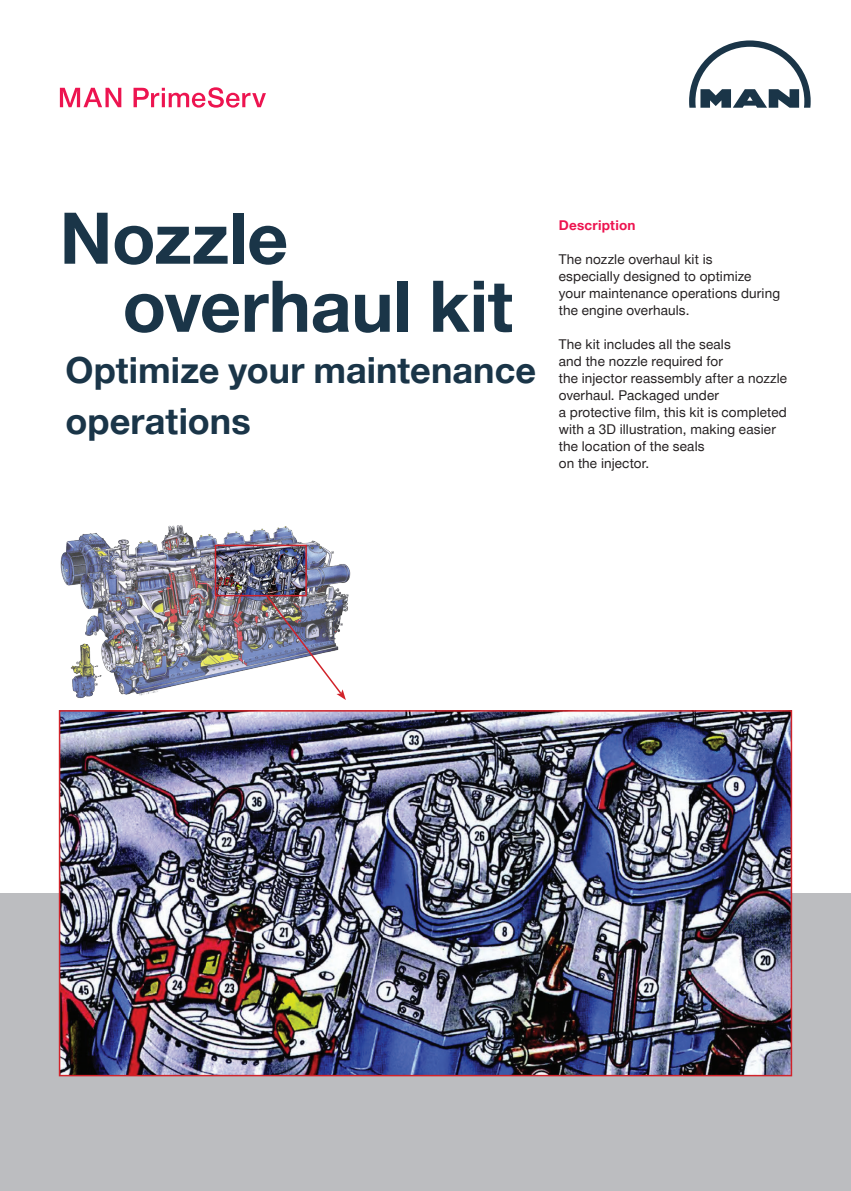
<style>
.page{position:relative;width:851px;height:1191px;background:#fff}
.page>*{position:absolute;margin:0;border:0;box-sizing:border-box;transform-origin:0 0}
.A4_11_Headline_2{font:700 71.4px "Man Global";letter-spacing:-.005em;color:#1a3548}
.A4_13_Headline_4{font:700 36px/51px "Man Global";color:#1a3548}
.A4_21_Copy{font:13.5px/17px "Man Global";letter-spacing:.01em;color:#231f20}
.A4_14_Headline_5{font:700 13.5px "Man Global";letter-spacing:.015em;color:#ed1450}
</style>
<div class="page">
<div style="left:0;top:893px;width:850px;height:298px;background:#bcbdc0"></div>
<svg style="left:689px;top:40px;width:121px;height:68px"></svg>
<svg style="left:60px;top:88px;width:61px;height:19px"></svg>
<svg style="left:133px;top:87px;width:133px;height:21px"></svg>
<img style="left:62px;top:713px;width:727px;height:360px">
<div style="left:59px;top:710px;width:733px;height:366px;border:2px solid #d1232a"></div>
<img style="left:60px;top:525px;width:291px;height:174px">
<div style="left:215px;top:545px;width:92px;height:51px;border:2px solid #d1232a"></div>
<img style="left:264px;top:593px;width:82px;height:107px">
<p class="A4_11_Headline_2" style="left:60px;top:197px;width:230px">Nozzle</p>
<p class="A4_11_Headline_2" style="left:122px;top:265px;width:392px">overhaul kit</p>
<p class="A4_13_Headline_4" style="left:65px;top:345px;width:472px">Optimize your maintenance operations</p>
<p class="A4_14_Headline_5" style="left:558px;top:217px;width:78px">Description</p>
<p class="A4_21_Copy" style="left:558px;top:250px;width:223px">The nozzle overhaul kit is<br>especially designed to optimize your maintenance operations during the engine overhauls.</p>
<p class="A4_21_Copy" style="left:558px;top:336px;width:230px">The kit includes all the seals<br>and the nozzle required for<br>the injector reassembly after a nozzle overhaul. Packaged under<br>a protective film, this kit is completed with a 3D illustration, making easier the location of the seals<br>on the injector.</p>
</div>
